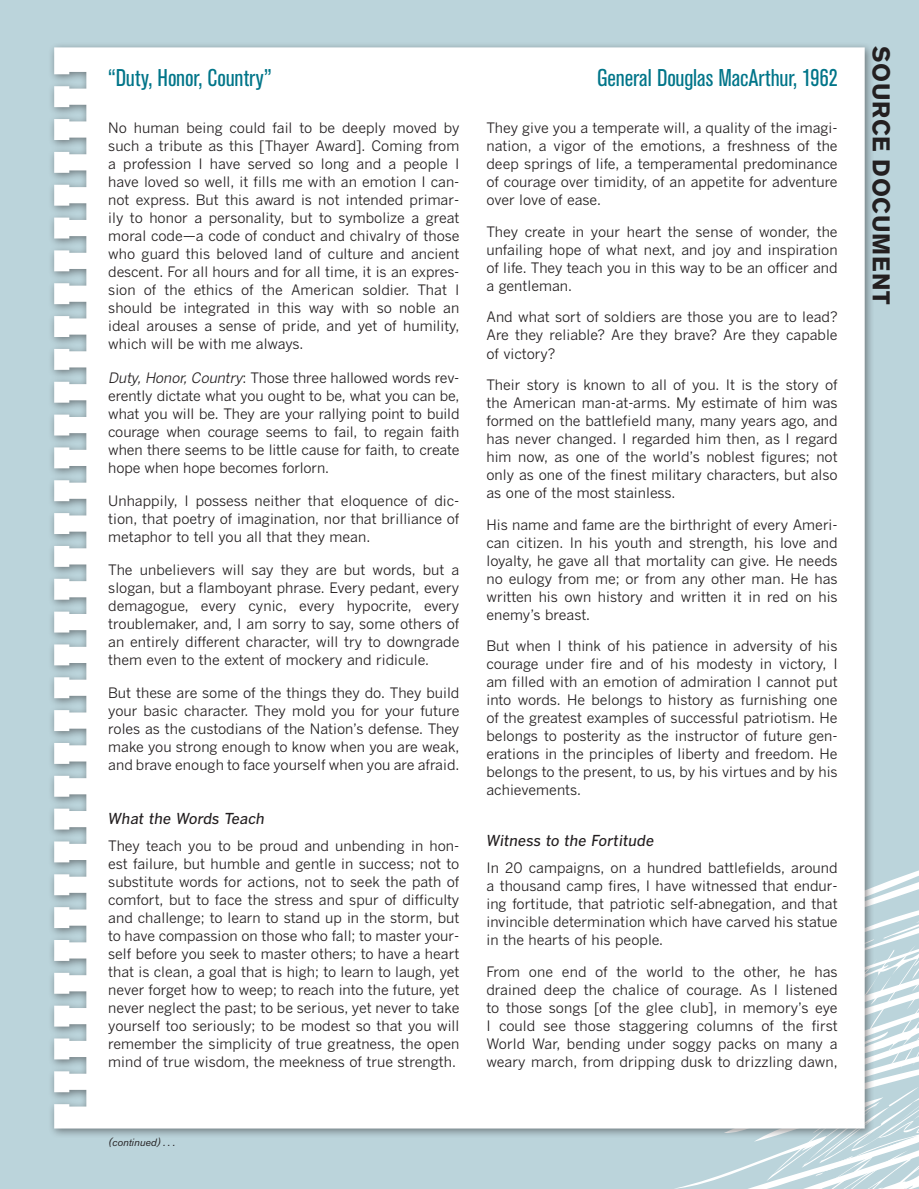
<style>
.page{position:relative;width:919px;height:1189px;background:#fff}
.page>*{position:absolute;margin:0;border:0;box-sizing:border-box;transform-origin:0 0}
.SourceDoc_title{font:condensed 24px "Akzidenz Grotesk BE";letter-spacing:-.005em;color:#007589}
.SourceDoc_title-2{font:700 24px "Akzidenz Grotesk BE";letter-spacing:.03em;color:#231f20}
.Heading_3{font:italic 500 15px "Benton Gothic";color:#231f20}
.t1{font:14.25px/18px "Benton Gothic";color:#231f20;text-align:justify}
.source_line{font:italic 10.5px "Akzidenz Grotesk BE";color:#231f20}
.s1{font-style:italic}
</style>
<div class="page">
<div style="left:0;top:0;width:918px;height:1188px;background:#bbd4db"></div>
<svg style="left:658px;top:841px;width:261px;height:348px"></svg>
<div style="left:48px;top:41px;width:826px;height:1097px;background:#231f20;opacity:.5"></div>
<div style="left:54px;top:47px;width:810px;height:1081px;background:#fff"></div>
<p class="SourceDoc_title" style="left:108px;top:65px;width:165px">“Duty, Honor, Country”</p>
<p class="SourceDoc_title" style="left:597px;top:65px;width:242px">General Douglas MacArthur, 1962</p>
<p class="t1" style="left:108px;top:119px;width:353px">No human being could fail to be deeply moved by such a tribute as this [Thayer Award]. Coming from a profession I have served so long and a people I have loved so well, it fills me with an emotion I can&shy;not express. But this award is not intended primar&shy;ily to honor a personality, but to symbolize a great moral code—a code of conduct and chivalry of those who guard this beloved land of culture and ancient descent. For all hours and for all time, it is an expres&shy;sion of the ethics of the American soldier. That I should be integrated in this way with so noble an ideal arouses a sense of pride, and yet of humility, which will be with me always.</p>
<p class="t1" style="left:108px;top:368px;width:353px"><span class="s1">Duty, Honor, Country</span>: Those three hallowed words rev&shy;erently dictate what you ought to be, what you can be, what you will be. They are your rallying point to build courage when courage seems to fail, to regain faith when there seems to be little cause for faith, to create hope when hope becomes forlorn.</p>
<p class="t1" style="left:108px;top:491px;width:353px">Unhappily, I possess neither that eloquence of dic&shy;tion, that poetry of imagination, nor that brilliance of metaphor to tell you all that they mean.</p>
<p class="t1" style="left:108px;top:560px;width:353px">The unbelievers will say they are but words, but a slogan, but a flamboyant phrase. Every pedant, every demagogue, every cynic, every hypocrite, every troublemaker, and, I am sorry to say, some others of an entirely different character, will try to downgrade them even to the extent of mockery and ridicule.</p>
<p class="t1" style="left:108px;top:683px;width:353px">But these are some of the things they do. They build your basic character. They mold you for your future roles as the custodians of the Nation’s defense. They make you strong enough to know when you are weak, and brave enough to face yourself when you are afraid.</p>
<p class="Heading_3" style="left:108px;top:809px;width:158px">What the Words Teach</p>
<p class="t1" style="left:108px;top:836px;width:353px">They teach you to be proud and unbending in hon&shy;est failure, but humble and gentle in success; not to substitute words for actions, not to seek the path of comfort, but to face the stress and spur of difficulty and challenge; to learn to stand up in the storm, but to have compassion on those who fall; to master your&shy;self before you seek to master others; to have a heart that is clean, a goal that is high; to learn to laugh, yet never forget how to weep; to reach into the future, yet never neglect the past; to be serious, yet never to take yourself too seriously; to be modest so that you will remember the simplicity of true greatness, the open mind of true wisdom, the meekness of true strength.</p>
<p class="source_line" style="left:108px;top:1135px;width:68px">(continued) . . .</p>
<p class="t1" style="left:486px;top:119px;width:353px">They give you a temperate will, a quality of the imagi&shy;nation, a vigor of the emotions, a freshness of the deep springs of life, a temperamental predominance of courage over timidity, of an appetite for adventure over love of ease.</p>
<p class="t1" style="left:486px;top:222px;width:353px">They create in your heart the sense of wonder, the unfailing hope of what next, and joy and inspiration of life. They teach you in this way to be an officer and a gentleman.</p>
<p class="t1" style="left:486px;top:308px;width:352px">And what sort of soldiers are those you are to lead?<br>Are they reliable? Are they brave? Are they capable of victory?</p>
<p class="t1" style="left:486px;top:375px;width:353px">Their story is known to all of you. It is the story of the American man-at-arms. My estimate of him was formed on the battlefield many, many years ago, and has never changed. I regarded him then, as I regard him now, as one of the world’s noblest figures; not only as one of the finest military characters, but also as one of the most stainless.</p>
<p class="t1" style="left:486px;top:515px;width:353px">His name and fame are the birthright of every Ameri&shy;can citizen. In his youth and strength, his love and loyalty, he gave all that mortality can give. He needs no eulogy from me; or from any other man. He has written his own history and written it in red on his enemy’s breast.</p>
<p class="t1" style="left:486px;top:636px;width:353px">But when I think of his patience in adversity of his courage under fire and of his modesty in victory, I am filled with an emotion of admiration I cannot put into words. He belongs to history as furnishing one of the greatest examples of successful patriotism. He belongs to posterity as the instructor of future gen&shy;erations in the principles of liberty and freedom. He belongs to the present, to us, by his virtues and by his achievements.</p>
<p class="Heading_3" style="left:486px;top:831px;width:169px">Witness to the Fortitude</p>
<p class="t1" style="left:486px;top:858px;width:353px">In 20 campaigns, on a hundred battlefields, around a thousand camp fires, I have witnessed that endur&shy;ing fortitude, that patriotic self-abnegation, and that invincible determination which have carved his statue in the hearts of his people.</p>
<p class="t1" style="left:486px;top:962px;width:353px">From one end of the world to the other, he has drained deep the chalice of courage. As I listened to those songs [of the glee club], in memory’s eye I could see those staggering columns of the first World War, bending under soggy packs on many a weary march, from dripping dusk to drizzling dawn,</p>
<p class="SourceDoc_title-2" style="left:895px;top:46px;width:259px;rotate:90deg">SOURCE DOCUMENT</p>
</div>
